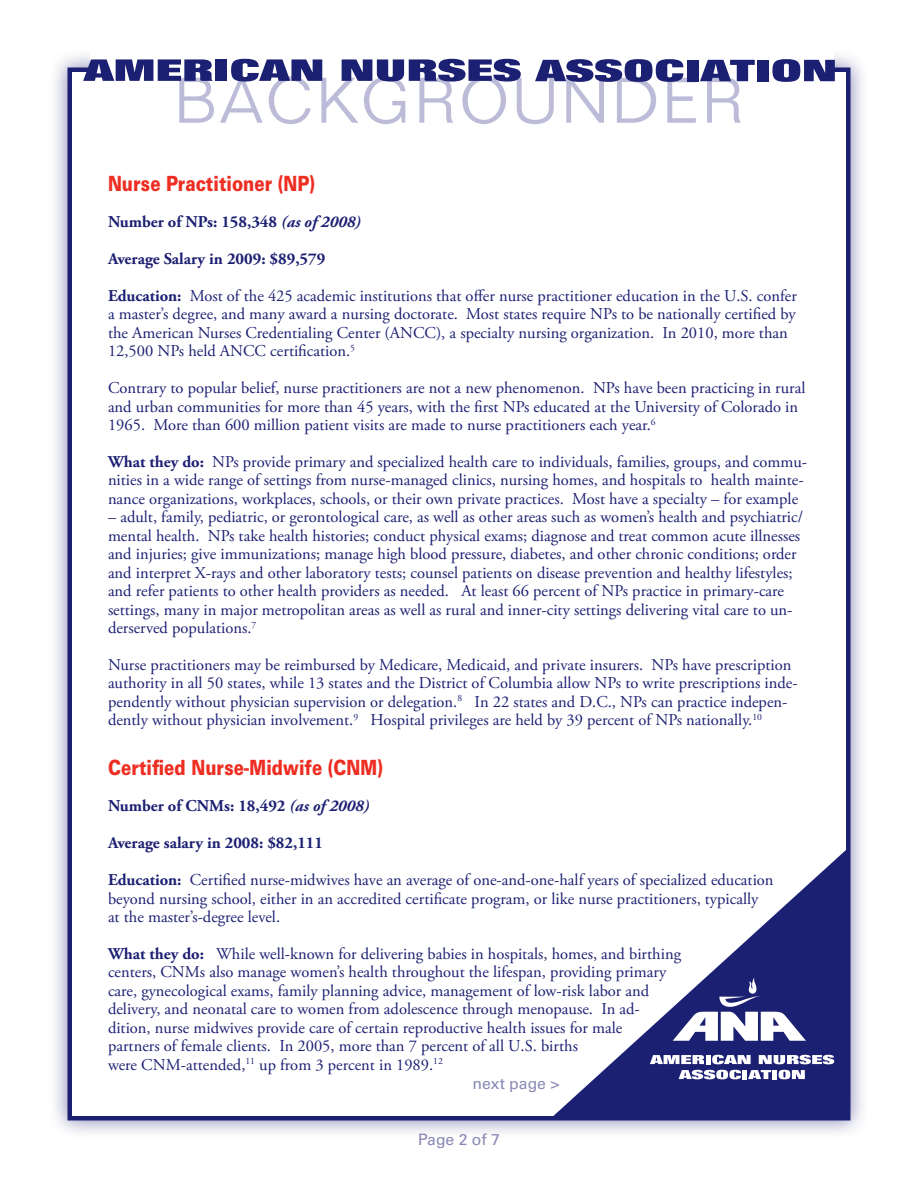
<style>
.page{position:relative;width:918px;height:1188px;background:#fff}
.page>*{position:absolute;margin:0;border:0;box-sizing:border-box;transform-origin:0 0}
.t1{font:300 63px "Folio Std";letter-spacing:.06em;color:#bdbcd8}
.Subheads_-_13pt{font:900 21px "Univers LT Std";color:#ee2e22;scale:.8 1}
.Copy{font:16.5px/18.5px "Adobe Garamond Pro";color:#1c2072}
.Copy-2{font:700 16.5px "Adobe Garamond Pro";color:#1c2072}
.Copy-3{font:15.75px "Univers LT Std";color:#8a88b5}
.s1{font-style:italic}
.s2{font-weight:700}
</style>
<div class="page">
<div style="left:49px;top:49px;width:820px;height:1090px;background:#1c2072;opacity:.55"></div>
<div style="left:68px;top:68px;width:782px;height:1052px;background:#fff;border:4px solid #1c2072"></div>
<svg style="left:551px;top:848px;width:297px;height:270px"></svg>
<svg style="left:673px;top:978px;width:133px;height:63px"></svg>
<svg style="left:650px;top:1055px;width:101px;height:9px"></svg>
<svg style="left:759px;top:1055px;width:75px;height:9px"></svg>
<svg style="left:679px;top:1070px;width:92px;height:9px"></svg>
<div style="left:772px;top:1070px;width:5px;height:9px;background:#fff"></div>
<svg style="left:779px;top:1070px;width:26px;height:9px"></svg>
<div style="left:91px;top:46px;width:743px;height:29px;background:#fff"></div>
<svg style="left:83px;top:59px;width:130px;height:22px"></svg>
<div style="left:216px;top:59px;width:11px;height:22px;background:#1c2072"></div>
<svg style="left:231px;top:59px;width:91px;height:23px"></svg>
<svg style="left:342px;top:59px;width:179px;height:23px"></svg>
<svg style="left:535px;top:59px;width:148px;height:23px"></svg>
<div style="left:687px;top:60px;width:11px;height:21px;background:#1c2072"></div>
<svg style="left:700px;top:60px;width:55px;height:21px"></svg>
<div style="left:757px;top:60px;width:11px;height:21px;background:#1c2072"></div>
<svg style="left:772px;top:59px;width:63px;height:23px"></svg>
<p class="t1" style="left:174px;top:63px;width:571px">BACKGROUNDER</p>
<p class="Subheads_-_13pt" style="left:108px;top:170px;width:260px">Nurse Practitioner (NP)</p>
<p class="Copy-2" style="left:108px;top:212px;width:254px">Number of NPs: 158,348 <span class="s1">(as of 2008)</span></p>
<p class="Copy-2" style="left:108px;top:249px;width:219px">Average Salary in 2009: $89,579</p>
<p class="Copy" style="left:108px;top:287px;width:690px"><span class="s2">Education:</span> Most of the 425 academic institutions that offer nurse practitioner education in the U.S. confer a master’s degree, and many award a nursing doctorate. Most states require NPs to be nationally certified by the American Nurses Credentialing Center (ANCC), a specialty nursing organization. In 2010, more than 12,500 NPs held ANCC certification.<sup>5</sup></p>
<p class="Copy" style="left:108px;top:379px;width:699px">Contrary to popular belief, nurse practitioners are not a new phenomenon. NPs have been practicing in rural and urban communities for more than 45 years, with the first NPs educated at the University of Colorado in<br>1965. More than 600 million patient visits are made to nurse practitioners each year.<sup>6</sup></p>
<p class="Copy" style="left:108px;top:453px;width:701px"><span class="s2">What they do:</span> NPs provide primary and specialized health care to individuals, families, groups, and commu&shy;nities in a wide range of settings from nurse-managed clinics, nursing homes, and hospitals to health mainte&shy;nance organizations, workplaces, schools, or their own private practices. Most have a specialty – for example</p>
<p class="Copy" style="left:108px;top:508px;width:697px">– adult, family, pediatric, or gerontological care, as well as other areas such as women’s health and psychiatric/ mental health. NPs take health histories; conduct physical exams; diagnose and treat common acute illnesses and injuries; give immunizations; manage high blood pressure, diabetes, and other chronic conditions; order and interpret X-rays and other laboratory tests; counsel patients on disease prevention and healthy lifestyles; and refer patients to other health providers as needed. At least 66 percent of NPs practice in primary-care settings, many in major metropolitan areas as well as rural and inner-city settings delivering vital care to un&shy;derserved populations.<sup>7</sup></p>
<p class="Copy" style="left:108px;top:656px;width:691px">Nurse practitioners may be reimbursed by Medicare, Medicaid, and private insurers. NPs have prescription authority in all 50 states, while 13 states and the District of Columbia allow NPs to write prescriptions inde&shy;pendently without physician supervision or delegation.<sup>8</sup> In 22 states and D.C., NPs can practice indepen&shy;dently without physician involvement.<sup>9</sup> Hospital privileges are held by 39 percent of NPs nationally.<sup>10</sup></p>
<p class="Subheads_-_13pt" style="left:108px;top:754px;width:345px">Certified Nurse-Midwife (CNM)</p>
<p class="Copy-2" style="left:108px;top:796px;width:263px">Number of CNMs: 18,492 <span class="s1">(as of 2008)</span></p>
<p class="Copy-2" style="left:108px;top:833px;width:217px">Average salary in 2008: $82,111</p>
<p class="Copy" style="left:108px;top:871px;width:667px"><span class="s2">Education:</span> Certified nurse-midwives have an average of one-and-one-half years of specialized education beyond nursing school, either in an accredited certificate program, or like nurse practitioners, typically at the master’s-degree level.</p>
<p class="Copy" style="left:108px;top:945px;width:575px"><span class="s2">What they do:</span> While well‐known for delivering babies in hospitals, homes, and birthing centers, CNMs also manage women’s health throughout the lifespan, providing primary care, gynecological exams, family planning advice, management of low-risk labor and delivery, and neonatal care to women from adolescence through menopause. In ad&shy;dition, nurse midwives provide care of certain reproductive health issues for male<br>partners of female clients. In 2005, more than 7 percent of all U.S. births<br>were CNM-attended,<sup>11</sup> up from 3 percent in 1989.<sup>12</sup></p>
<p class="Copy-3" style="left:473px;top:1074px;width:89px">next page &gt;</p>
<p class="Copy-3" style="left:418px;top:1130px;width:83px">Page 2 of 7</p>
</div>
